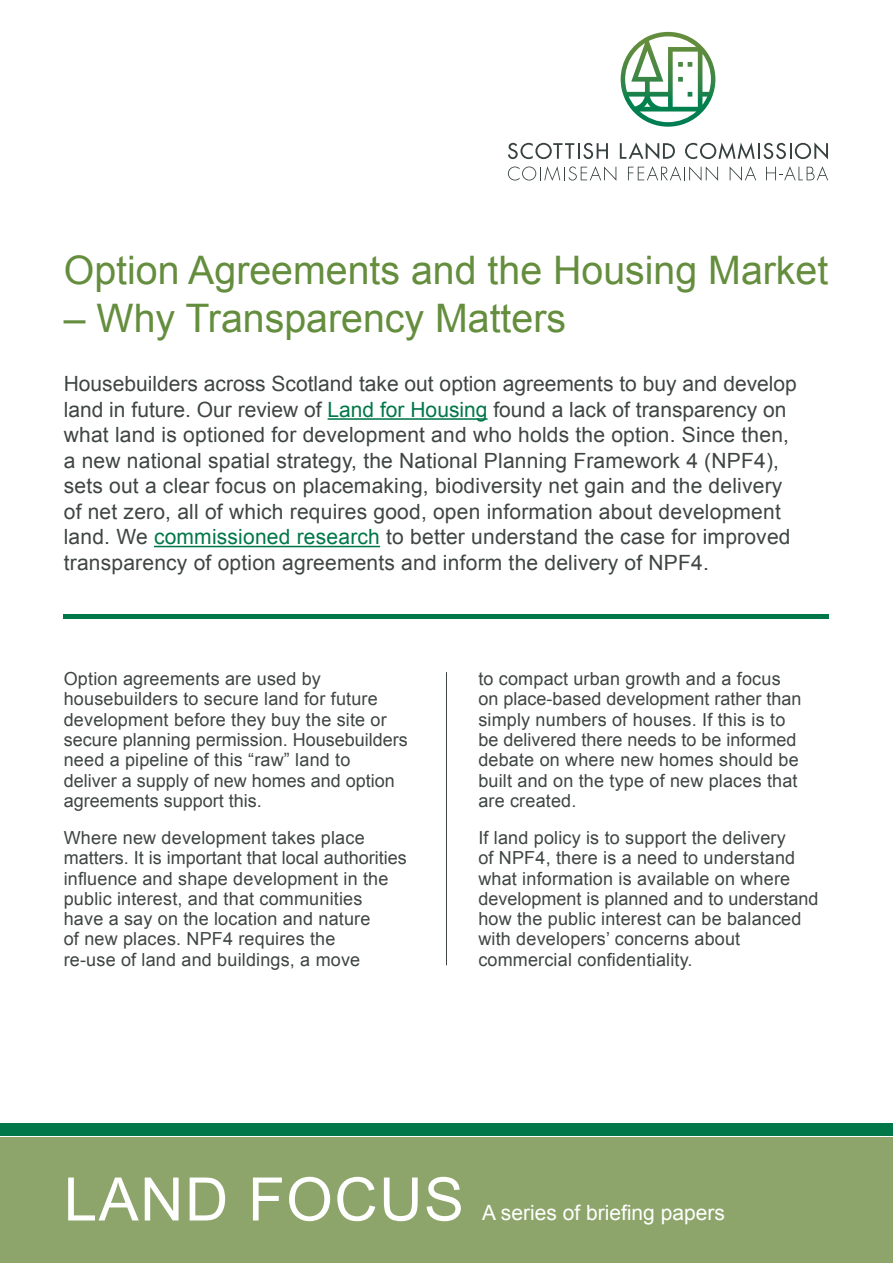
<style>
.page{position:relative;width:893px;height:1263px;background:#fff}
.page>*{position:absolute;margin:0;border:0;box-sizing:border-box;transform-origin:0 0}
.t1{font:60px "Arial";letter-spacing:.025em;color:#fff}
.t2{font:39.3px "Arial";color:#648d3d}
.Intro{font:21px/25.5px "Arial";letter-spacing:.01em;color:#3e4543}
.t3{font:21px "Arial";color:#fff}
.Body{font:18px/20.2px "Arial";letter-spacing:.01em;color:#3e4543}
.s1{color:#007749}
</style>
<div class="page">
<svg style="left:508px;top:143px;width:100px;height:16px"></svg>
<svg style="left:620px;top:142px;width:55px;height:17px"></svg>
<svg style="left:685px;top:142px;width:143px;height:17px"></svg>
<svg style="left:508px;top:166px;width:108px;height:15px"></svg>
<svg style="left:628px;top:166px;width:90px;height:15px"></svg>
<svg style="left:730px;top:166px;width:26px;height:15px"></svg>
<svg style="left:766px;top:166px;width:62px;height:14px"></svg>
<img style="left:621px;top:32px;width:94px;height:95px">
<hr style="left:328px;top:418px;width:160px;height:2px;background:#007749">
<hr style="left:154px;top:546px;width:226px;height:1px;background:#007749">
<hr style="left:64px;top:614px;width:765px;height:4px;background:#007749">
<hr style="left:446px;top:672px;width:1px;height:293px;background:#3e4543">
<div style="left:0;top:1138px;width:893px;height:125px;background:#8da56a"></div>
<div style="left:0;top:1123px;width:893px;height:12px;background:#007749"></div>
<h1 class="t2" style="left:64px;top:244px;width:766px">Option Agreements and the Housing Market</h1>
<h1 class="t2" style="left:64px;top:292px;width:504px">– Why Transparency Matters</h1>
<p class="Intro" style="left:64px;top:371px;width:735px">Housebuilders across Scotland take out option agreements to buy and develop land in future. Our review of <span class="s1">Land for Housing</span> found a lack of transparency on what land is optioned for development and who holds the option. Since then, a new national spatial strategy, the National Planning Framework 4 (NPF4), sets out a clear focus on placemaking, biodiversity net gain and the delivery of net zero, all of which requires good, open information about development land. We <span class="s1">commissioned research</span> to better understand the case for improved transparency of option agreements and inform the delivery of NPF4.</p>
<p class="Body" style="left:64px;top:669px;width:346px">Option agreements are used by housebuilders to secure land for future development before they buy the site or secure planning permission. Housebuilders need a pipeline of this “raw” land to deliver a supply of new homes and option agreements support this.</p>
<p class="Body" style="left:64px;top:828px;width:345px">Where new development takes place matters. It is important that local authorities influence and shape development in the public interest, and that communities<br>have a say on the location and nature<br>of new places. NPF4 requires the<br>re-use of land and buildings, a move</p>
<p class="Body" style="left:478px;top:669px;width:325px">to compact urban growth and a focus on place-based development rather than simply numbers of houses. If this is to be delivered there needs to be informed debate on where new homes should be built and on the type of new places that are created.</p>
<p class="Body" style="left:478px;top:828px;width:342px">If land policy is to support the delivery<br>of NPF4, there is a need to understand what information is available on where development is planned and to understand how the public interest can be balanced with developers’ concerns about commercial confidentiality.</p>
<h1 class="t1" style="left:64px;top:1160px;width:402px">LAND FOCUS</h1>
<p class="t3" style="left:482px;top:1199px;width:244px">A series of briefing papers</p>
</div>
